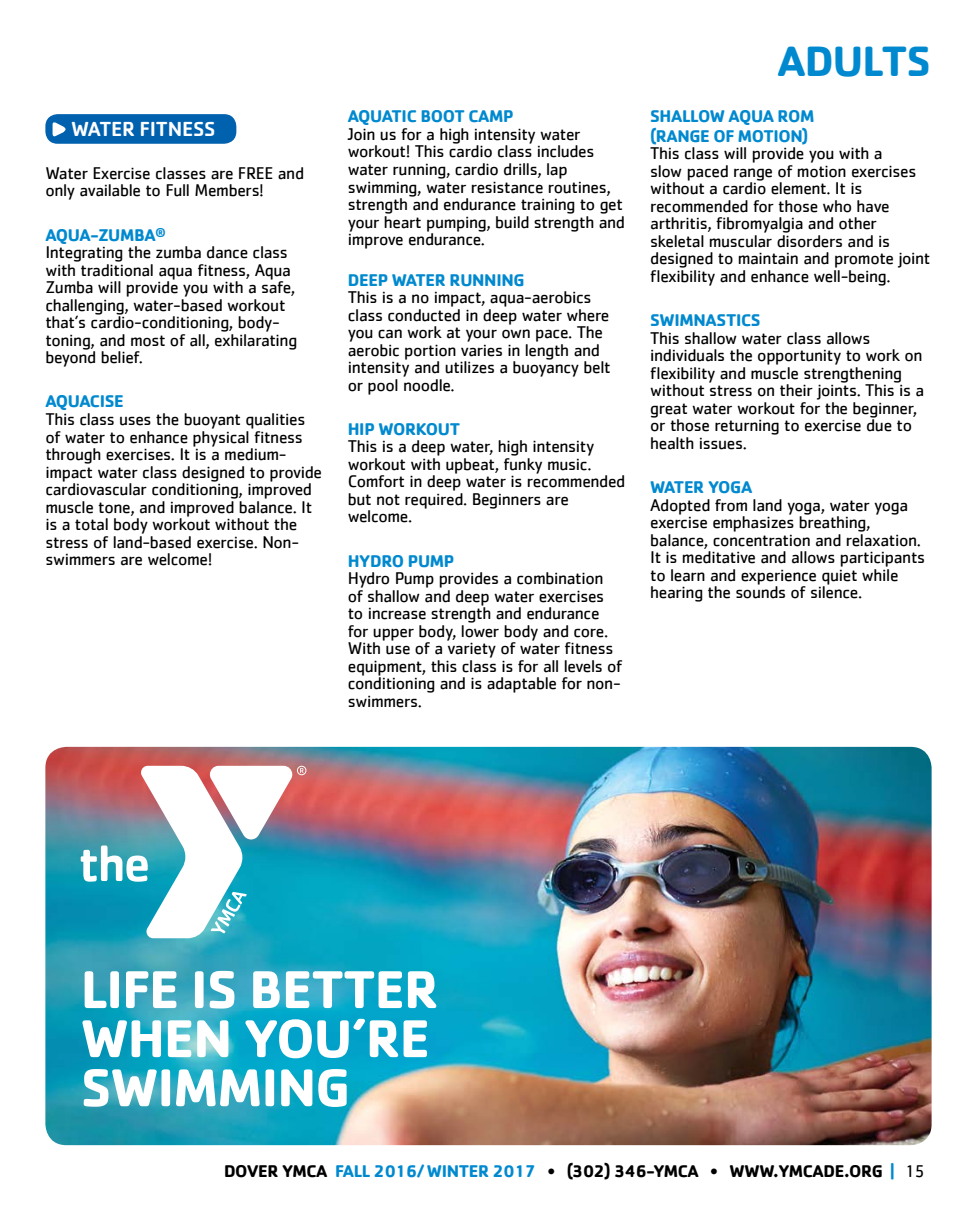
<style>
.page{position:relative;width:977px;height:1229px;background:#fff}
.page>*{position:absolute;margin:0;border:0;box-sizing:border-box;transform-origin:0 0}
.t1{font:700 55.12px/49px "Cachet";letter-spacing:-.02em;color:#fff}
.t2{font:700 43.75px "Cachet";letter-spacing:-.02em;color:#0089cf}
.t3{font:500 21px "Cachet";letter-spacing:-.01em;color:#fff}
.t4{font:17.5px/17.5px "Cachet";letter-spacing:-.02em;color:#000}
.t5{font:700 17.5px/19.2px "Cachet";letter-spacing:-.02em;color:#0089cf}
.t6{font:700 17.5px "Cachet";letter-spacing:-.02em;color:#000}
.s1{font-weight:700;color:#0089cf}
.s2{color:#0089cf}
.s3{font-weight:400}
</style>
<div class="page">
<div style="left:45px;top:114px;width:191px;height:30px;background:#0061af;border-radius:12px"></div>
<svg style="left:53px;top:122px;width:13px;height:15px"></svg>
<img style="left:45px;top:747px;width:886px;height:398px">
<svg style="left:81px;top:765px;width:225px;height:173px"></svg>
<p class="t3" style="left:71px;top:116px;width:146px">WATER FITNESS</p>
<p class="t4" style="left:45px;top:164px;width:260px">Water Exercise classes are FREE and only available to Full Members!</p>
<p class="t4" style="left:45px;top:226px;width:253px"><span class="s1">AQUA-ZUMBA</span><sup>®<br></sup>Integrating the zumba dance class with traditional aqua fitness, Aqua<br>Zumba will provide you with a safe, challenging, water-based workout that’s cardio-conditioning, body&shy;toning, and most of all, exhilarating beyond belief.</p>
<p class="t5" style="left:45px;top:391px;width:80px">AQUACISE</p>
<p class="t4" style="left:45px;top:410px;width:278px">This class uses the buoyant qualities of water to enhance physical fitness through exercises. It is a medium&shy;impact water class designed to provide cardiovascular conditioning, improved muscle tone, and improved balance. It is a total body workout without the stress of land-based exercise. Non&shy;swimmers are welcome!</p>
<p class="t5" style="left:348px;top:106px;width:167px">AQUATIC BOOT CAMP</p>
<p class="t4" style="left:348px;top:125px;width:279px">Join us for a high intensity water workout! This cardio class includes water running, cardio drills, lap swimming, water resistance routines, strength and endurance training to get your heart pumping, build strength and improve endurance.</p>
<p class="t5" style="left:348px;top:269px;width:178px">DEEP WATER RUNNING</p>
<p class="t4" style="left:348px;top:288px;width:264px">This is a no impact, aqua-aerobics class conducted in deep water where you can work at your own pace. The aerobic portion varies in length and intensity and utilizes a buoyancy belt or pool noodle.</p>
<p class="t5" style="left:348px;top:419px;width:114px">HIP WORKOUT</p>
<p class="t4" style="left:348px;top:437px;width:279px">This is a deep water, high intensity workout with upbeat, funky music.<br>Comfort in deep water is recommended but not required. Beginners are welcome.</p>
<p class="t5" style="left:348px;top:550px;width:108px">HYDRO PUMP</p>
<p class="t4" style="left:348px;top:569px;width:276px">Hydro Pump provides a combination of shallow and deep water exercises to increase strength and endurance for upper body, lower body and core.<br>With use of a variety of water fitness equipment, this class is for all levels of conditioning and is adaptable for non&shy;swimmers.</p>
<h2 class="t2" style="left:777px;top:33px;width:155px">ADULTS</h2>
<p class="t5" style="left:650px;top:106px;width:166px">SHALLOW AQUA ROM (RANGE OF MOTION)</p>
<p class="t4" style="left:650px;top:144px;width:282px">This class will provide you with a<br>slow paced range of motion exercises without a cardio element. It is recommended for those who have arthritis, fibromyalgia and other skeletal muscular disorders and is designed to maintain and promote joint flexibility and enhance well-being.</p>
<p class="t5" style="left:650px;top:310px;width:112px">SWIMNASTICS</p>
<p class="t4" style="left:650px;top:329px;width:276px">This shallow water class allows individuals the opportunity to work on flexibility and muscle strengthening without stress on their joints. This is a great water workout for the beginner, or those returning to exercise due to health issues.</p>
<p class="t5" style="left:650px;top:477px;width:104px">WATER YOGA</p>
<p class="t4" style="left:650px;top:495px;width:276px">Adopted from land yoga, water yoga exercise emphasizes breathing, balance, concentration and relaxation.<br>It is meditative and allows participants to learn and experience quiet while hearing the sounds of silence.</p>
<h1 class="t1" style="left:81px;top:963px;width:359px">LIFE IS BETTER<br>WHEN YOU’RE<br>SWIMMING</h1>
<p class="t6" style="left:224px;top:1159px;width:702px">DOVER YMCA <span class="s2">FALL 2016/ WINTER 2017</span> • (302) 346-YMCA • WWW.YMCADE.ORG <span class="s2">|</span> <span class="s3">15</span></p>
</div>
